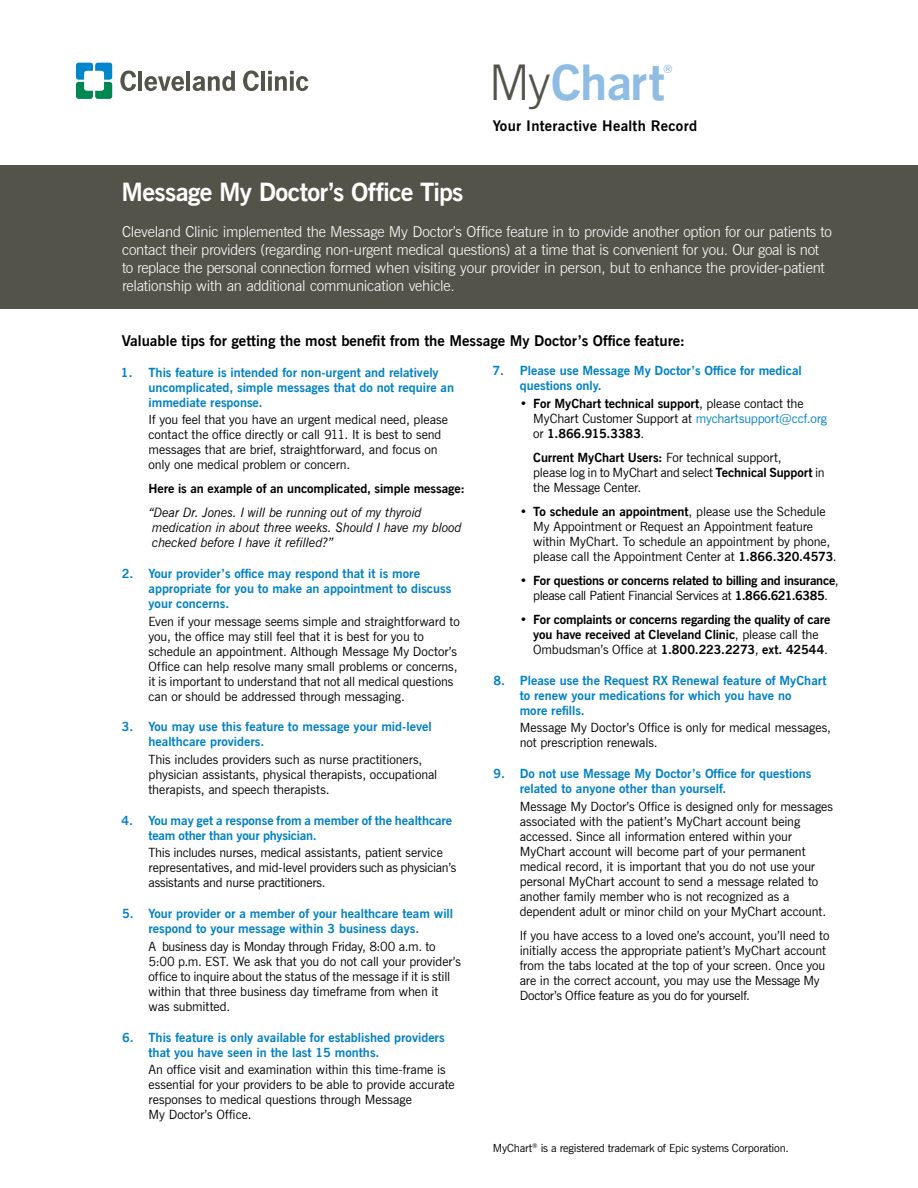
<style>
.page{position:relative;width:918px;height:1188px;background:#fff}
.page>*{position:absolute;margin:0;border:0;box-sizing:border-box;transform-origin:0 0}
.t1{font:700 49.35px "News Gothic BT";letter-spacing:-.015em;color:#8fbce3}
.t2{font:700 25.5px "News Gothic BT";letter-spacing:-.03em;color:#fff}
.t3{font:300 15px/18px "News Gothic BT";letter-spacing:-.015em;color:#fff}
.t4{font:700 15px "News Gothic BT";color:#000}
.t5{font:700 14.85px "News Gothic BT";letter-spacing:.02em;color:#000}
.t6{font:12.75px/15px "News Gothic BT";letter-spacing:-.005em;color:#000}
.t7{font:700 12.75px/15px "News Gothic BT";color:#0081c6}
.t8{font:700 12.75px/15px "News Gothic BT";letter-spacing:-.015em;color:#000;text-align:center}
.t9{font:italic 12.75px/15px "News Gothic BT";letter-spacing:-.015em;color:#000}
.t10{font:700 11.55px "News Gothic BT";color:#8fbce3}
.t11{font:11.25px "News Gothic BT";letter-spacing:-.015em;color:#000}
.s1{font-weight:300;color:#54534a}
.s2{font-weight:700}
.s3{color:#0081c6}
.s4{font-weight:400}
</style>
<div class="page">
<div style="left:0;top:165px;width:918px;height:144px;background:#54534a"></div>
<svg style="left:76px;top:63px;width:36px;height:36px"></svg>
<svg style="left:120px;top:70px;width:16px;height:21px"></svg>
<hr style="left:138px;top:71px;width:4px;height:20px;background:#54534a">
<svg style="left:144px;top:76px;width:40px;height:15px"></svg>
<hr style="left:187px;top:71px;width:3px;height:20px;background:#54534a">
<svg style="left:243px;top:70px;width:16px;height:21px"></svg>
<hr style="left:261px;top:71px;width:4px;height:20px;background:#54534a">
<svg style="left:268px;top:71px;width:40px;height:20px"></svg>
<svg style="left:193px;top:71px;width:42px;height:20px"></svg>
<h1 class="t1" style="left:489px;top:53px;width:177px"><span class="s1">My</span>Chart</h1>
<p class="t10" style="left:663px;top:61px;width:11px">®</p>
<p class="t5" style="left:493px;top:116px;width:206px">Your Interactive Health Record</p>
<h2 class="t2" style="left:121px;top:177px;width:343px">Message My Doctor’s Office Tips</h2>
<p class="t3" style="left:122px;top:223px;width:711px">Cleveland Clinic implemented the Message My Doctor’s Office feature in to provide another option for our patients to contact their providers (regarding non-urgent medical questions) at a time that is convenient for you. Our goal is not to replace the personal connection formed when visiting your provider in person, but to enhance the provider-patient relationship with an additional communication vehicle.</p>
<p class="t4" style="left:122px;top:332px;width:565px">Valuable tips for getting the most benefit from the Message My Doctor’s Office feature:</p>
<p class="t7" style="left:148px;top:364px;width:307px;text-indent:-28px">1. This feature is intended for non-urgent and relatively uncomplicated, simple messages that do not require an immediate response.</p>
<p class="t6" style="left:148px;top:412px;width:301px">If you feel that you have an urgent medical need, please contact the office directly or call 911. It is best to send messages that are brief, straightforward, and focus on only one medical problem or concern.</p>
<p class="t8" style="left:148px;top:481px;width:318px">Here is an example of an uncomplicated, simple message:</p>
<p class="t9" style="left:148px;top:505px;width:315px">“Dear Dr. Jones. I will be running out of my thyroid medication in about three weeks. Should I have my blood checked before I have it refilled?”</p>
<p class="t7" style="left:149px;top:566px;width:304px;text-indent:-27px">2. Your provider’s office may respond that it is more appropriate for you to make an appointment to discuss your concerns.</p>
<p class="t6" style="left:149px;top:613px;width:313px">Even if your message seems simple and straightforward to you, the office may still feel that it is best for you to schedule an appointment. Although Message My Doctor’s Office can help resolve many small problems or concerns, it is important to understand that not all medical questions can or should be addressed through messaging.</p>
<p class="t7" style="left:149px;top:719px;width:285px;text-indent:-27px">3. You may use this feature to message your mid-level healthcare providers.</p>
<p class="t6" style="left:149px;top:752px;width:290px">This includes providers such as nurse practitioners, physician assistants, physical therapists, occupational therapists, and speech therapists.</p>
<p class="t7" style="left:149px;top:813px;width:305px;text-indent:-27px">4. You may get a response from a member of the healthcare team other than your physician.</p>
<p class="t6" style="left:148px;top:845px;width:309px">This includes nurses, medical assistants, patient service representatives, and mid-level providers such as physician’s assistants and nurse practitioners.</p>
<p class="t7" style="left:122px;top:906px;width:333px;text-align:center">5. Your provider or a member of your healthcare team will respond to your message within 3 business days.</p>
<p class="t6" style="left:148px;top:939px;width:314px">A business day is Monday through Friday, 8:00 a.m. to 5:00 p.m. EST. We ask that you do not call your provider’s office to inquire about the status of the message if it is still within that three business day timeframe from when it was submitted.</p>
<p class="t7" style="left:149px;top:1029px;width:298px;text-indent:-26px">6. This feature is only available for established providers that you have seen in the last 15 months.</p>
<p class="t6" style="left:149px;top:1062px;width:308px">An office visit and examination within this time-frame is essential for your providers to be able to provide accurate responses to medical questions through Message<br>My Doctor’s Office.</p>
<p class="t7" style="left:520px;top:363px;width:284px;text-indent:-27px">7. Please use Message My Doctor’s Office for medical questions only.</p>
<p class="t6" style="left:533px;top:396px;width:295px;text-indent:-13px">• <span class="s2">For MyChart technical support</span>, please contact the<br>MyChart Customer Support at <span class="s3">mychartsupport@ccf.org </span>or <span class="s2">1.866.915.3383</span>.</p>
<p class="t6" style="left:533px;top:450px;width:293px"><span class="s2">Current MyChart Users:</span> For technical support,<br>please log in to MyChart and select <span class="s2">Technical Support</span> in the Message Center.</p>
<p class="t6" style="left:533px;top:504px;width:305px;text-indent:-13px">• <span class="s2">To schedule an appointment</span>, please use the Schedule My Appointment or Request an Appointment feature within MyChart. To schedule an appointment by phone, please call the Appointment Center at <span class="s2">1.866.320.4573</span>.</p>
<p class="t8" style="left:520px;top:573px;width:321px"><span class="s4">•</span> For questions or concerns related to billing and insurance<span class="s4">, please call Patient Financial Services at</span> 1.866.621.6385<span class="s4">.</span></p>
<p class="t8" style="left:533px;top:612px;width:299px;text-align:left;text-indent:-13px"><span class="s4">•</span> For complaints or concerns regarding the quality of care you have received at Cleveland Clinic<span class="s4">, please call the<br>Ombudsman’s Office at</span> 1.800.223.2273<span class="s4">,</span> ext. 42544<span class="s4">.</span></p>
<p class="t7" style="left:520px;top:673px;width:308px;text-indent:-26px">8. Please use the Request RX Renewal feature of MyChart to renew your medications for which you have no<br>more refills.</p>
<p class="t6" style="left:520px;top:720px;width:313px">Message My Doctor’s Office is only for medical messages, not prescription renewals.</p>
<p class="t7" style="left:520px;top:766px;width:293px;text-indent:-26px">9. Do not use Message My Doctor’s Office for questions related to anyone other than yourself.</p>
<p class="t6" style="left:520px;top:799px;width:315px">Message My Doctor’s Office is designed only for messages associated with the patient’s MyChart account being accessed. Since all information entered within your MyChart account will become part of your permanent medical record, it is important that you do not use your personal MyChart account to send a message related to another family member who is not recognized as a dependent adult or minor child on your MyChart account.</p>
<p class="t6" style="left:520px;top:928px;width:311px">If you have access to a loved one’s account, you’ll need to initially access the appropriate patient’s MyChart account from the tabs located at the top of your screen. Once you are in the correct account, you may use the Message My Doctor’s Office feature as you do for yourself.</p>
<p class="t11" style="left:493px;top:1141px;width:297px">MyChart<sup>®</sup> is a registered trademark of Epic systems Corporation.</p>
</div>
